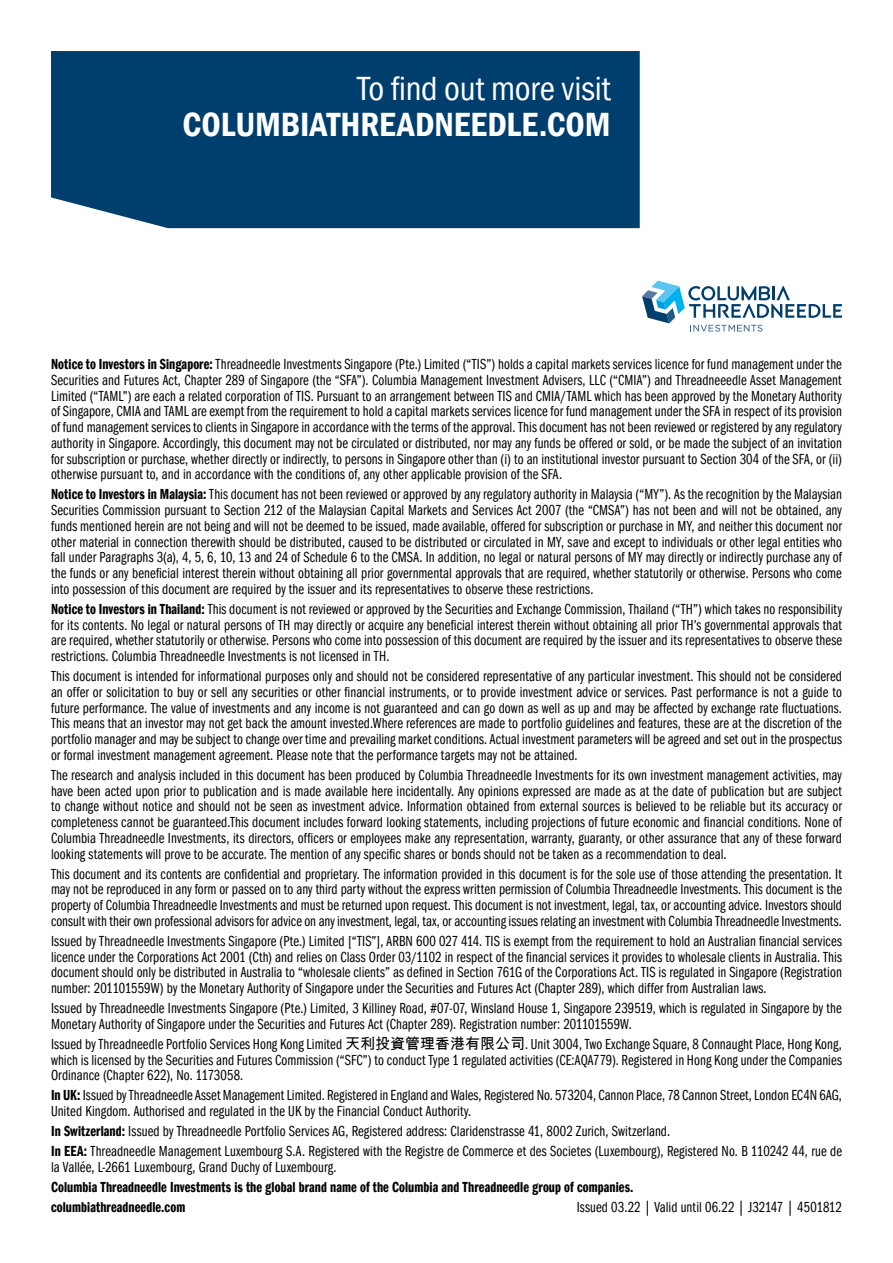
<style>
.page{position:relative;width:893px;height:1263px;background:#fff}
.page>*{position:absolute;margin:0;border:0;box-sizing:border-box;transform-origin:0 0}
.t1{font:34.5px "ITC Frank Gofor Ameriprise Dm Cn";color:#fff}
.t2{font:condensed 34.5px "ITC Frank Gofor Ameriprise";letter-spacing:-.005em;color:#fff}
.t3{font:15px/15.8px "ITC Frank Gofor Ameriprise Bk Cm";letter-spacing:.005em;color:#000;text-align:justify}
.t4{font:15px/20px "ITC Frank Gofor Ameriprise Dm Cm";letter-spacing:.005em;color:#000}
.s1{font-family:"ITC Frank Gofor Ameriprise Dm Cm"}
.s2{font-family:"Arial Unicode MS"}
</style>
<div class="page">
<div style="left:51px;top:51px;width:589px;height:177px;background:#003e6e"></div>
<svg style="left:642px;top:281px;width:200px;height:51px"></svg>
<h1 class="t2" style="left:358px;top:69px;width:255px">To find out more visit</h1>
<h1 class="t1" style="left:183px;top:105px;width:430px">COLUMBIATHREADNEEDLE.COM</h1>
<p class="t3" style="left:51px;top:356px;width:793px"><span class="s1">Notice to Investors in Singapore:</span> Threadneedle Investments Singapore (Pte.) Limited (“TIS”) holds a capital markets services licence for fund management under the Securities and Futures Act, Chapter 289 of Singapore (the “SFA”). Columbia Management Investment Advisers, LLC (“CMIA”) and Threadneeedle Asset Management Limited (“TAML”) are each a related corporation of TIS. Pursuant to an arrangement between TIS and CMIA/TAML which has been approved by the Monetary Authority of Singapore, CMIA and TAML are exempt from the requirement to hold a capital markets services licence for fund management under the SFA in respect of its provision of fund management services to clients in Singapore in accordance with the terms of the approval. This document has not been reviewed or registered by any regulatory authority in Singapore. Accordingly, this document may not be circulated or distributed, nor may any funds be offered or sold, or be made the subject of an invitation for subscription or purchase, whether directly or indirectly, to persons in Singapore other than (i) to an institutional investor pursuant to Section 304 of the SFA, or (ii) otherwise pursuant to, and in accordance with the conditions of, any other applicable provision of the SFA.</p>
<p class="t3" style="left:51px;top:487px;width:792px"><span class="s1">Notice to Investors in Malaysia:</span> This document has not been reviewed or approved by any regulatory authority in Malaysia (“MY”). As the recognition by the Malaysian Securities Commission pursuant to Section 212 of the Malaysian Capital Markets and Services Act 2007 (the “CMSA”) has not been and will not be obtained, any funds mentioned herein are not being and will not be deemed to be issued, made available, offered for subscription or purchase in MY, and neither this document nor other material in connection therewith should be distributed, caused to be distributed or circulated in MY, save and except to individuals or other legal entities who fall under Paragraphs 3(a), 4, 5, 6, 10, 13 and 24 of Schedule 6 to the CMSA. In addition, no legal or natural persons of MY may directly or indirectly purchase any of the funds or any beneficial interest therein without obtaining all prior governmental approvals that are required, whether statutorily or otherwise. Persons who come into possession of this document are required by the issuer and its representatives to observe these restrictions.</p>
<p class="t3" style="left:51px;top:601px;width:792px"><span class="s1">Notice to Investors in Thailand:</span> This document is not reviewed or approved by the Securities and Exchange Commission, Thailand (“TH”) which takes no responsibility for its contents. No legal or natural persons of TH may directly or acquire any beneficial interest therein without obtaining all prior TH’s governmental approvals that are required, whether statutorily or otherwise. Persons who come into possession of this document are required by the issuer and its representatives to observe these restrictions. Columbia Threadneedle Investments is not licensed in TH.</p>
<p class="t3" style="left:51px;top:668px;width:792px">This document is intended for informational purposes only and should not be considered representative of any particular investment. This should not be considered an offer or solicitation to buy or sell any securities or other financial instruments, or to provide investment advice or services. Past performance is not a guide to future performance. The value of investments and any income is not guaranteed and can go down as well as up and may be affected by exchange rate fluctuations.<br>This means that an investor may not get back the amount invested.Where references are made to portfolio guidelines and features, these are at the discretion of the portfolio manager and may be subject to change over time and prevailing market conditions. Actual investment parameters will be agreed and set out in the prospectus or formal investment management agreement. Please note that the performance targets may not be attained.</p>
<p class="t3" style="left:51px;top:767px;width:792px">The research and analysis included in this document has been produced by Columbia Threadneedle Investments for its own investment management activities, may have been acted upon prior to publication and is made available here incidentally. Any opinions expressed are made as at the date of publication but are subject to change without notice and should not be seen as investment advice. Information obtained from external sources is believed to be reliable but its accuracy or completeness cannot be guaranteed.This document includes forward looking statements, including projections of future economic and financial conditions. None of Columbia Threadneedle Investments, its directors, officers or employees make any representation, warranty, guaranty, or other assurance that any of these forward looking statements will prove to be accurate. The mention of any specific shares or bonds should not be taken as a recommendation to deal.</p>
<p class="t3" style="left:51px;top:866px;width:792px">This document and its contents are confidential and proprietary. The information provided in this document is for the sole use of those attending the presentation. It may not be reproduced in any form or passed on to any third party without the express written permission of Columbia Threadneedle Investments. This document is the property of Columbia Threadneedle Investments and must be returned upon request. This document is not investment, legal, tax, or accounting advice. Investors should consult with their own professional advisors for advice on any investment, legal, tax, or accounting issues relating an investment with Columbia Threadneedle Investments.</p>
<p class="t3" style="left:51px;top:933px;width:792px">Issued by Threadneedle Investments Singapore (Pte.) Limited [“TIS”], ARBN 600 027 414. TIS is exempt from the requirement to hold an Australian financial services licence under the Corporations Act 2001 (Cth) and relies on Class Order 03/1102 in respect of the financial services it provides to wholesale clients in Australia. This document should only be distributed in Australia to “wholesale clients” as defined in Section 761G of the Corporations Act. TIS is regulated in Singapore (Registration number: 201101559W) by the Monetary Authority of Singapore under the Securities and Futures Act (Chapter 289), which differ from Australian laws.</p>
<p class="t3" style="left:51px;top:1000px;width:792px">Issued by Threadneedle Investments Singapore (Pte.) Limited, 3 Killiney Road, #07-07, Winsland House 1, Singapore 239519, which is regulated in Singapore by the<br>Monetary Authority of Singapore under the Securities and Futures Act (Chapter 289). Registration number: 201101559W.</p>
<p class="t3" style="left:51px;top:1036px;width:792px">Issued by Threadneedle Portfolio Services Hong Kong Limited <span class="s2">天利投資管理香港有限公司</span>. Unit 3004, Two Exchange Square, 8 Connaught Place, Hong Kong, which is licensed by the Securities and Futures Commission (“SFC”) to conduct Type 1 regulated activities (CE:AQA779). Registered in Hong Kong under the Companies Ordinance (Chapter 622), No. 1173058.</p>
<p class="t3" style="left:51px;top:1088px;width:792px"><span class="s1">In UK:</span> Issued by Threadneedle Asset Management Limited. Registered in England and Wales, Registered No. 573204, Cannon Place, 78 Cannon Street, London EC4N 6AG,<br>United Kingdom. Authorised and regulated in the UK by the Financial Conduct Authority.</p>
<p class="t3" style="left:51px;top:1121px;width:792px;line-height:20px"><span class="s1">In Switzerland:</span> Issued by Threadneedle Portfolio Services AG, Registered address: Claridenstrasse 41, 8002 Zurich, Switzerland.<br><span class="s1">In EEA:</span> Threadneedle Management Luxembourg S.A. Registered with the Registre de Commerce et des Societes (Luxembourg), Registered No. B 110242 44, rue de</p>
<p class="t3" style="left:51px;top:1159px;width:287px">la Vallée, L-2661 Luxembourg, Grand Duchy of Luxembourg.</p>
<p class="t4" style="left:51px;top:1177px;width:584px">Columbia Threadneedle Investments is the global brand name of the Columbia and Threadneedle group of companies. columbiathreadneedle.com</p>
<p class="t3" style="left:577px;top:1199px;width:267px">Issued 03.22 | Valid until 06.22 | J32147 | 4501812</p>
</div>
